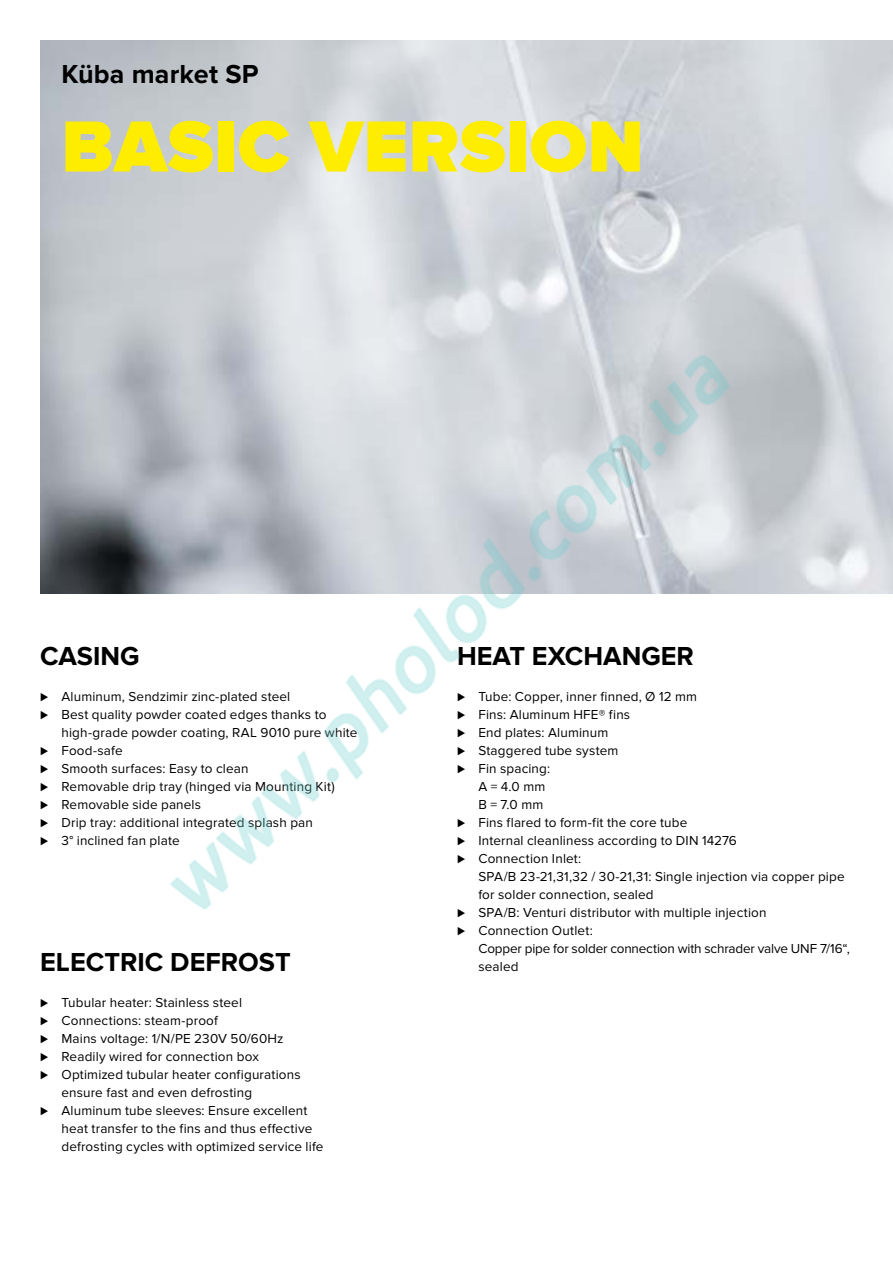
<style>
.page{position:relative;width:893px;height:1263px;background:#fff}
.page>*{position:absolute;margin:0;border:0;box-sizing:border-box;transform-origin:0 0}
.t1{font:900 75px "Proxima Nova";letter-spacing:.005em;color:#ffed00}
.t2{font:700 27px "Proxima Nova";color:#000}
.t3{font:13.5px "Proxima Nova";letter-spacing:.01em;color:#000}
.t4{font:13.5px "Proxima Nova";letter-spacing:-.01em;color:#000}
</style>
<div class="page">
<img style="left:40px;top:40px;width:853px;height:553px">
<img style="left:142px;top:227px;width:609px;height:683px">
<h2 class="t2" style="left:61px;top:58px;width:199px">Küba market SP</h2>
<h1 class="t1" style="left:61px;top:103px;width:584px">BASIC VERSION</h1>
<h2 class="t2" style="left:40px;top:640px;width:101px">CASING</h2>
<h2 class="t2" style="left:457px;top:640px;width:238px">HEAT EXCHANGER</h2>
<p class="t3" style="left:40px;top:688px;width:252px">⊲ Aluminum, Sendzimir zinc-plated steel</p>
<p class="t3" style="left:40px;top:706px;width:288px">⊲ Best quality powder coated edges thanks to</p>
<p class="t3" style="left:61px;top:724px;width:298px">high-grade powder coating, RAL 9010 pure white</p>
<p class="t3" style="left:40px;top:742px;width:84px">⊲ Food-safe</p>
<p class="t3" style="left:40px;top:760px;width:210px">⊲ Smooth surfaces: Easy to clean</p>
<p class="t3" style="left:40px;top:778px;width:296px">⊲ Removable drip tray (hinged via Mounting Kit)</p>
<p class="t3" style="left:40px;top:796px;width:162px">⊲ Removable side panels</p>
<p class="t3" style="left:40px;top:814px;width:274px">⊲ Drip tray: additional integrated splash pan</p>
<p class="t3" style="left:40px;top:832px;width:141px">⊲ 3° inclined fan plate</p>
<h2 class="t2" style="left:40px;top:946px;width:252px">ELECTRIC DEFROST</h2>
<p class="t3" style="left:40px;top:994px;width:203px">⊲ Tubular heater: Stainless steel</p>
<p class="t3" style="left:40px;top:1012px;width:179px">⊲ Connections: steam-proof</p>
<p class="t3" style="left:40px;top:1030px;width:245px">⊲ Mains voltage: 1/N/PE 230V 50/60Hz</p>
<p class="t3" style="left:40px;top:1048px;width:220px">⊲ Readily wired for connection box</p>
<p class="t3" style="left:40px;top:1066px;width:262px">⊲ Optimized tubular heater configurations</p>
<p class="t3" style="left:61px;top:1084px;width:192px">ensure fast and even defrosting</p>
<p class="t3" style="left:40px;top:1102px;width:269px">⊲ Aluminum tube sleeves: Ensure excellent</p>
<p class="t3" style="left:61px;top:1120px;width:252px">heat transfer to the fins and thus effective</p>
<p class="t3" style="left:61px;top:1138px;width:264px">defrosting cycles with optimized service life</p>
<p class="t3" style="left:457px;top:688px;width:241px">⊲ Tube: Copper, inner finned, Ø 12 mm</p>
<p class="t3" style="left:457px;top:706px;width:175px">⊲ Fins: Aluminum HFE® fins</p>
<p class="t3" style="left:457px;top:724px;width:153px">⊲ End plates: Aluminum</p>
<p class="t3" style="left:457px;top:742px;width:163px">⊲ Staggered tube system</p>
<p class="t3" style="left:457px;top:760px;width:95px">⊲ Fin spacing:</p>
<p class="t3" style="left:478px;top:778px;width:68px">A = 4.0 mm</p>
<p class="t3" style="left:478px;top:796px;width:66px">B = 7.0 mm</p>
<p class="t3" style="left:457px;top:814px;width:232px">⊲ Fins flared to form-fit the core tube</p>
<p class="t3" style="left:457px;top:832px;width:281px">⊲ Internal cleanliness according to DIN 14276</p>
<p class="t3" style="left:457px;top:850px;width:126px">⊲ Connection Inlet:</p>
<p class="t3" style="left:478px;top:868px;width:368px">SPA/B 23-21,31,32 / 30-21,31: Single injection via copper pipe</p>
<p class="t3" style="left:478px;top:886px;width:177px">for solder connection, sealed</p>
<p class="t3" style="left:457px;top:904px;width:311px">⊲ SPA/B: Venturi distributor with multiple injection</p>
<p class="t3" style="left:457px;top:922px;width:137px">⊲ Connection Outlet:</p>
<p class="t4" style="left:478px;top:940px;width:373px">Copper pipe for solder connection with schrader valve UNF 7/16“,</p>
<p class="t3" style="left:478px;top:958px;width:42px">sealed</p>
</div>
